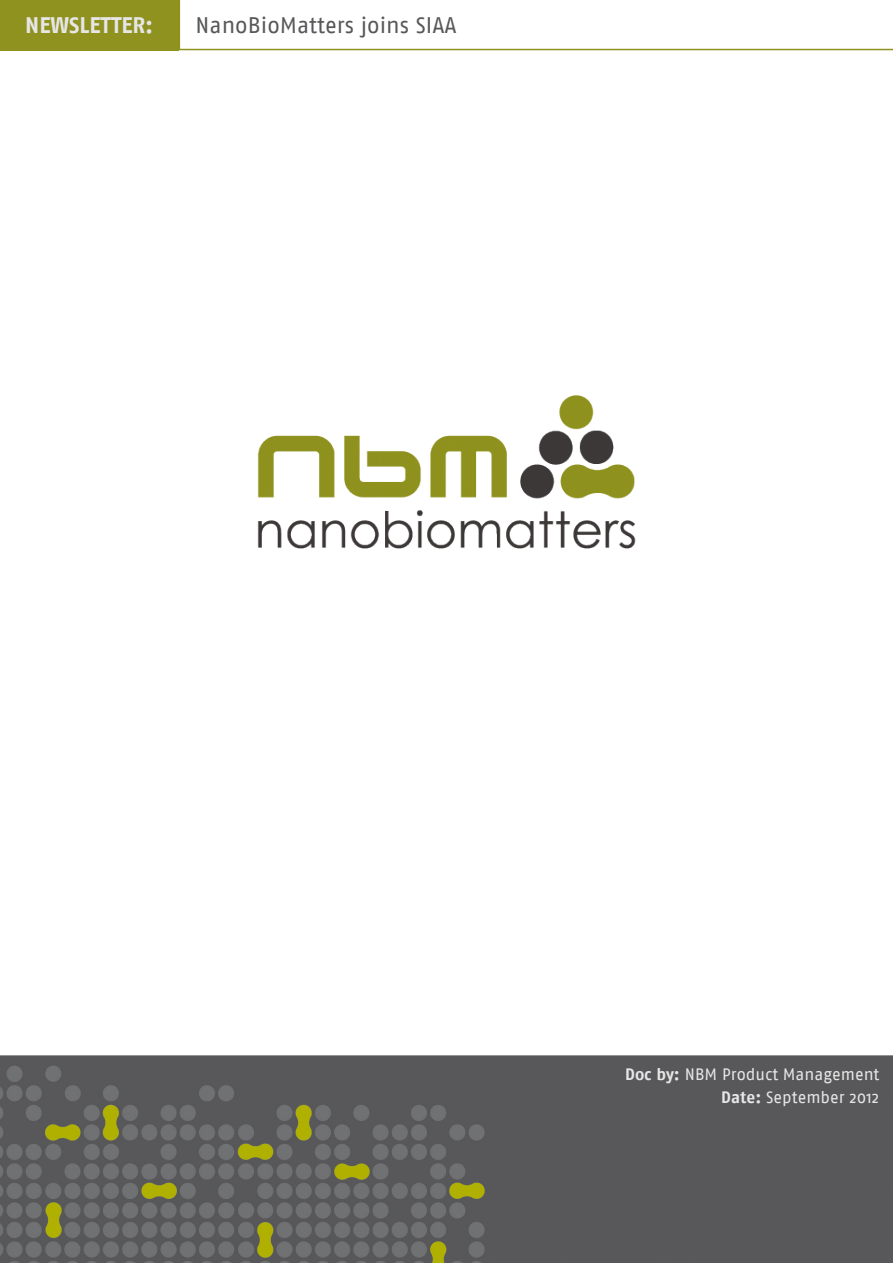
<style>
.page{position:relative;width:893px;height:1263px;background:#fff}
.page>*{position:absolute;margin:0;border:0;box-sizing:border-box;transform-origin:0 0}
.t1{font:22.5px "Fago No";color:#58585a}
.t2{font:700 22.5px "Fago No";color:#e6e6e6}
.t3{font:16.5px "Fago No";color:#e6e6e6}
.s1{font-weight:700}
</style>
<div class="page">
<img style="left:257px;top:395px;width:379px;height:154px">
<img style="left:0;top:1055px;width:893px;height:208px">
<div style="left:0;top:0;width:179px;height:50px;background:#8f921e"></div>
<svg style="left:179px;top:0;width:714px;height:50px"></svg>
<p class="t2" style="left:25px;top:12px;width:130px">NEWSLETTER:</p>
<p class="t1" style="left:196px;top:13px;width:263px">NanoBioMatters joins SIAA</p>
<p class="t3" style="left:625px;top:1065px;width:256px"><span class="s1">Doc by:</span> NBM Product Management</p>
<p class="t3" style="left:721px;top:1088px;width:160px"><span class="s1">Date:</span> September 2012</p>
</div>
